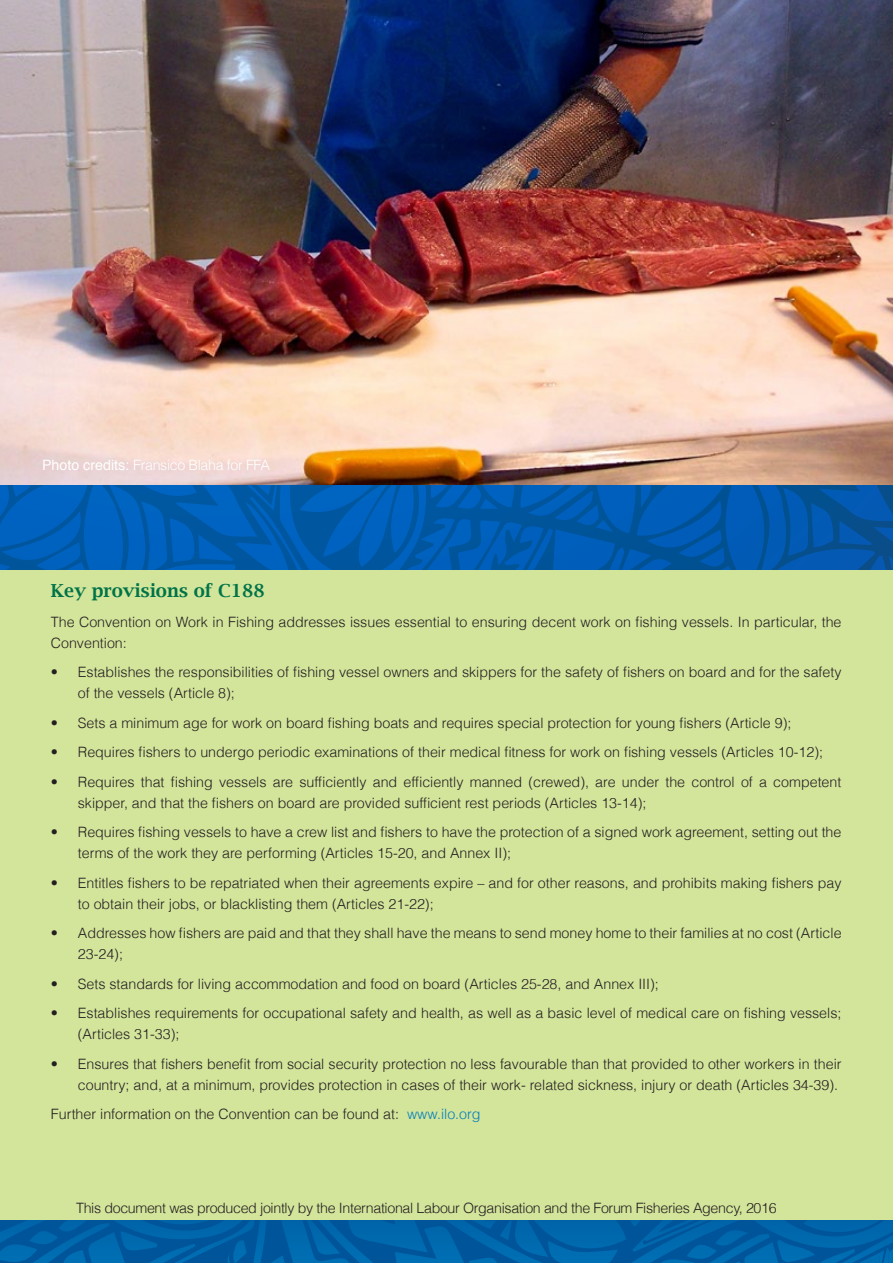
<style>
.page{position:relative;width:893px;height:1263px;background:#fff}
.page>*{position:absolute;margin:0;border:0;box-sizing:border-box;transform-origin:0 0}
.t1{font:600 18px "Lucida Bright";color:#007347}
.t2{font:300 14.25px/21px "Helvetica";color:#231f20}
.t3{font:300 14.25px "Helvetica";letter-spacing:-.025em;color:#231f20}
.t4{font:300 14.25px "Helvetica";letter-spacing:-.025em;color:#fff}
.s1{font-weight:400}
.s2{color:#007ebd}
</style>
<div class="page">
<div style="left:0;top:569px;width:893px;height:651px;background:#d3e49b"></div>
<img style="left:0;top:0;width:893px;height:485px">
<svg style="left:0;top:1220px;width:893px;height:43px;background:#005fa5"></svg>
<svg style="left:0;top:485px;width:893px;height:84px;background:#005baf"></svg>
<p class="t4" style="left:42px;top:453px;width:229px"><span class="s1">Photo credits:</span> Fransico Blaha for FFA</p>
<p class="t1" style="left:51px;top:580px;width:215px">Key provisions of C188</p>
<p class="t2" style="left:51px;top:610px;width:792px">The Convention on Work in Fishing addresses issues essential to ensuring decent work on fishing vessels. In particular, the<br>Convention:</p>
<p class="t2" style="left:78px;top:661px;width:765px;text-indent:-27px">• Establishes the responsibilities of fishing vessel owners and skippers for the safety of fishers on board and for the safety of the vessels (Article 8);</p>
<p class="t2" style="left:51px;top:711px;width:742px">• Sets a minimum age for work on board fishing boats and requires special protection for young fishers (Article 9);</p>
<p class="t2" style="left:51px;top:741px;width:774px">• Requires fishers to undergo periodic examinations of their medical fitness for work on fishing vessels (Articles 10-12);</p>
<p class="t2" style="left:78px;top:770px;width:765px;text-indent:-27px">• Requires that fishing vessels are sufficiently and efficiently manned (crewed), are under the control of a competent skipper, and that the fishers on board are provided sufficient rest periods (Articles 13-14);</p>
<p class="t2" style="left:78px;top:821px;width:765px;text-indent:-27px">• Requires fishing vessels to have a crew list and fishers to have the protection of a signed work agreement, setting out the terms of the work they are performing (Articles 15-20, and Annex II);</p>
<p class="t2" style="left:78px;top:871px;width:765px;text-indent:-27px">• Entitles fishers to be repatriated when their agreements expire – and for other reasons, and prohibits making fishers pay to obtain their jobs, or blacklisting them (Articles 21-22);</p>
<p class="t2" style="left:78px;top:922px;width:765px;text-indent:-27px">• Addresses how fishers are paid and that they shall have the means to send money home to their families at no cost (Article<br>23-24);</p>
<p class="t2" style="left:51px;top:972px;width:610px">• Sets standards for living accommodation and food on board (Articles 25-28, and Annex III);</p>
<p class="t2" style="left:78px;top:1002px;width:765px;text-indent:-27px">• Establishes requirements for occupational safety and health, as well as a basic level of medical care on fishing vessels; (Articles 31-33);</p>
<p class="t2" style="left:51px;top:1052px;width:792px;text-align:right">• Ensures that fishers benefit from social security protection no less favourable than that provided to other workers in their country; and, at a minimum, provides protection in cases of their work- related sickness, injury or death (Articles 34-39).</p>
<p class="t2" style="left:51px;top:1103px;width:431px">Further information on the Convention can be found at: <span class="s2">www.ilo.org</span></p>
<p class="t3" style="left:76px;top:1196px;width:702px">This document was produced jointly by the International Labour Organisation and the Forum Fisheries Agency, 2016</p>
</div>
